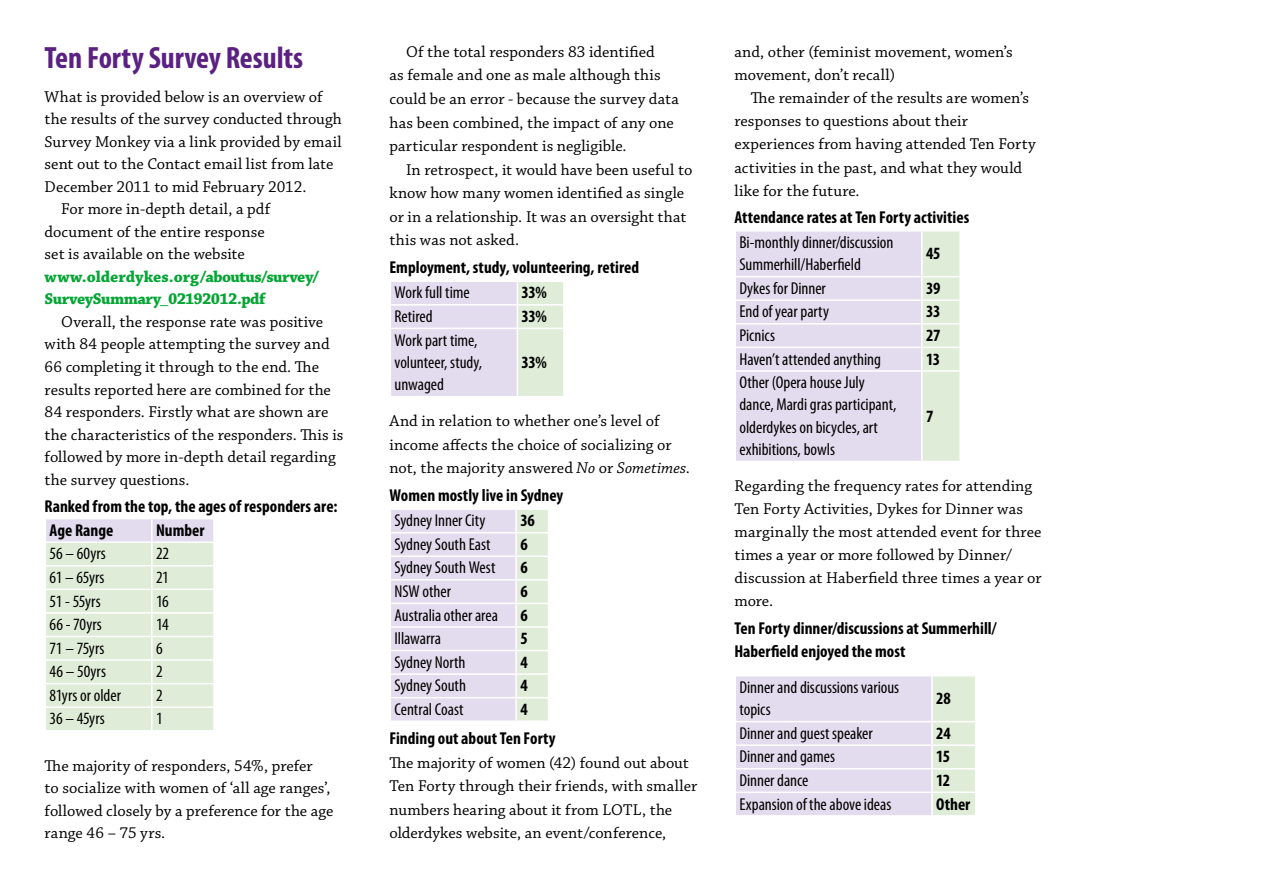
<style>
.page{position:relative;width:1263px;height:893px;background:#fff}
.page>*{position:absolute;margin:0;border:0;box-sizing:border-box;transform-origin:0 0}
.t1{font:700 condensed 30.9px "Myriad Pro";color:#5b2182}
.t2{font:condensed 17.25px/22.4px "Myriad Pro";letter-spacing:-.005em;color:#000}
.t3{font:700 condensed 17.25px/24.2px "Myriad Pro";color:#000}
.t4{font:16.5px/23.5px "Chaparral Pro";letter-spacing:.005em;color:#000}
.t5{font:700 16.5px/22.5px "Chaparral Pro";letter-spacing:-.03em;color:#05a535}
.s1{font-style:italic}
</style>
<div class="page">
<svg style="left:46px;top:519px;width:168px;height:211px;background:#e1ecdc"></svg>
<hr style="left:213px;top:708px;width:2px;height:22px;background:#fff">
<svg style="left:391px;top:282px;width:172px;height:114px;background:#e2e1e8"></svg>
<hr style="left:517px;top:329px;width:1px;height:67px;background:#fff">
<svg style="left:391px;top:510px;width:157px;height:211px;background:#e4e1ea"></svg>
<hr style="left:515px;top:698px;width:2px;height:22px;background:#fff">
<hr style="left:390px;top:720px;width:126px;height:2px;background:#fff">
<svg style="left:736px;top:231px;width:224px;height:230px;background:#e3dfeb"></svg>
<hr style="left:959px;top:348px;width:2px;height:22px;background:#fff">
<hr style="left:921px;top:372px;width:1px;height:89px;background:#fff">
<hr style="left:959px;top:372px;width:2px;height:89px;background:#fff">
<svg style="left:736px;top:676px;width:239px;height:139px;background:#e3e0eb"></svg>
<hr style="left:931px;top:676px;width:2px;height:45px;background:#fff">
<hr style="left:931px;top:722px;width:2px;height:22px;background:#fff">
<hr style="left:931px;top:746px;width:2px;height:22px;background:#fff">
<hr style="left:931px;top:769px;width:2px;height:23px;background:#fff">
<hr style="left:931px;top:793px;width:2px;height:22px;background:#fff">
<h1 class="t1" style="left:45px;top:38px;width:260px">Ten Forty Survey Results</h1>
<p class="t4" style="left:45px;top:85px;width:280px">What is provided below is an overview of</p>
<p class="t4" style="left:45px;top:108px;width:299px">the results of the survey conducted through</p>
<p class="t4" style="left:45px;top:130px;width:299px">Survey Monkey via a link provided by email</p>
<p class="t4" style="left:45px;top:153px;width:290px">sent out to the Contact email list from late</p>
<p class="t4" style="left:45px;top:175px;width:263px">December 2011 to mid February 2012.</p>
<p class="t4" style="left:61px;top:198px;width:211px">For more in-depth detail, a pdf</p>
<p class="t4" style="left:45px;top:220px;width:222px">document of the entire response</p>
<p class="t4" style="left:45px;top:243px;width:202px">set is available on the website</p>
<p class="t5" style="left:45px;top:266px;width:276px">www.olderdykes.org/aboutus/survey/<br>SurveySummary_02192012.pdf</p>
<p class="t4" style="left:45px;top:311px;width:300px;line-height:22.5px;text-indent:17px">Overall, the response rate was positive with 84 people attempting the survey and 66 completing it through to the end. The results reported here are combined for the 84 responders. Firstly what are shown are the characteristics of the responders. This is followed by more in-depth detail regarding the survey questions.</p>
<p class="t3" style="left:45px;top:493px;width:294px">Ranked from the top, the ages of responders are:<br>Age Range</p>
<p class="t3" style="left:156px;top:518px;width:50px">Number</p>
<p class="t2" style="left:50px;top:542px;width:58px">56 – 60yrs</p>
<p class="t2" style="left:156px;top:542px;width:15px">22</p>
<p class="t2" style="left:50px;top:566px;width:56px">61 – 65yrs</p>
<p class="t2" style="left:156px;top:566px;width:14px">21</p>
<p class="t2" style="left:50px;top:589px;width:53px">51 - 55yrs</p>
<p class="t2" style="left:156px;top:589px;width:14px">16</p>
<p class="t2" style="left:50px;top:613px;width:54px">66 - 70yrs</p>
<p class="t2" style="left:156px;top:613px;width:14px">14</p>
<p class="t2" style="left:50px;top:637px;width:56px">71 – 75yrs</p>
<p class="t2" style="left:156px;top:637px;width:8px">6</p>
<p class="t2" style="left:50px;top:660px;width:58px">46 – 50yrs</p>
<p class="t2" style="left:156px;top:660px;width:8px">2</p>
<p class="t2" style="left:50px;top:684px;width:73px">81yrs or older</p>
<p class="t2" style="left:156px;top:684px;width:8px">2</p>
<p class="t2" style="left:50px;top:707px;width:57px">36 – 45yrs</p>
<p class="t2" style="left:156px;top:707px;width:8px">1</p>
<p class="t4" style="left:45px;top:755px;width:290px;line-height:22.5px">The majority of responders, 54%, prefer<br>to socialize with women of ‘all age ranges’, followed closely by a preference for the age range 46 – 75 yrs.</p>
<p class="t4" style="left:390px;top:41px;width:291px;text-indent:16px">Of the total responders 83 identified<br>as female and one as male although this could be an error - because the survey data has been combined, the impact of any one particular respondent is negligible.</p>
<p class="t4" style="left:390px;top:158px;width:304px;text-indent:16px">In retrospect, it would have been useful to know how many women identified as single or in a relationship. It was an oversight that this was not asked.</p>
<p class="t3" style="left:390px;top:255px;width:251px">Employment, study, volunteering, retired</p>
<p class="t2" style="left:395px;top:281px;width:77px">Work full time</p>
<p class="t3" style="left:522px;top:280px;width:27px">33%</p>
<p class="t2" style="left:395px;top:305px;width:40px">Retired</p>
<p class="t3" style="left:522px;top:304px;width:27px">33%</p>
<p class="t2" style="left:395px;top:328px;width:89px">Work part time, volunteer, study, unwaged</p>
<p class="t3" style="left:522px;top:350px;width:27px">33%</p>
<p class="t4" style="left:390px;top:410px;width:302px">And in relation to whether one’s level of income affects the choice of socializing or not, the majority answered <span class="s1">No</span> or <span class="s1">Sometimes</span>.</p>
<p class="t3" style="left:390px;top:483px;width:175px">Women mostly live in Sydney</p>
<p class="t2" style="left:395px;top:509px;width:92px">Sydney Inner City</p>
<p class="t3" style="left:520px;top:508px;width:16px">36</p>
<p class="t2" style="left:395px;top:533px;width:98px">Sydney South East</p>
<p class="t3" style="left:520px;top:532px;width:9px">6</p>
<p class="t2" style="left:395px;top:556px;width:102px">Sydney South West</p>
<p class="t3" style="left:520px;top:555px;width:9px">6</p>
<p class="t2" style="left:395px;top:580px;width:58px">NSW other</p>
<p class="t3" style="left:520px;top:579px;width:9px">6</p>
<p class="t2" style="left:395px;top:603px;width:105px">Australia other area</p>
<p class="t3" style="left:520px;top:602px;width:9px">6</p>
<p class="t2" style="left:395px;top:627px;width:48px">Illawarra</p>
<p class="t3" style="left:520px;top:626px;width:9px">5</p>
<p class="t2" style="left:395px;top:651px;width:72px">Sydney North</p>
<p class="t3" style="left:520px;top:649px;width:9px">4</p>
<p class="t2" style="left:395px;top:674px;width:73px">Sydney South</p>
<p class="t3" style="left:520px;top:673px;width:9px">4</p>
<p class="t2" style="left:395px;top:698px;width:70px">Central Coast</p>
<p class="t3" style="left:390px;top:694px;width:168px;line-height:29.1px;text-indent:131px">4<br>Finding out about Ten Forty</p>
<p class="t4" style="left:390px;top:751px;width:309px">The majority of women (42) found out about Ten Forty through their friends, with smaller numbers hearing about it from LOTL, the olderdykes website, an event/conference,</p>
<p class="t4" style="left:734px;top:41px;width:280px;line-height:23.1px">and, other (feminist movement, women’s movement, don’t recall)</p>
<p class="t4" style="left:734px;top:87px;width:303px;line-height:23.1px;text-indent:16px">The remainder of the results are women’s responses to questions about their experiences from having attended Ten Forty activities in the past, and what they would like for the future.</p>
<p class="t3" style="left:734px;top:205px;width:236px">Attendance rates at Ten Forty activities</p>
<p class="t2" style="left:739px;top:231px;width:156px">Bi-monthly dinner/discussion<br>Summerhill/Haberfield</p>
<p class="t3" style="left:926px;top:241px;width:16px">45</p>
<p class="t2" style="left:739px;top:277px;width:88px">Dykes for Dinner</p>
<p class="t3" style="left:926px;top:276px;width:16px">39</p>
<p class="t2" style="left:739px;top:300px;width:91px">End of year party</p>
<p class="t3" style="left:926px;top:299px;width:16px">33</p>
<p class="t2" style="left:739px;top:324px;width:37px">Picnics</p>
<p class="t3" style="left:926px;top:323px;width:16px">27</p>
<p class="t2" style="left:739px;top:347px;width:143px">Haven’t attended anything</p>
<p class="t3" style="left:926px;top:346px;width:15px">13</p>
<p class="t2" style="left:739px;top:371px;width:158px">Other (Opera house July dance, Mardi gras participant, olderdykes on bicycles, art exhibitions, bowls</p>
<p class="t3" style="left:926px;top:403px;width:9px">7</p>
<p class="t4" style="left:734px;top:474px;width:309px;line-height:23.1px">Regarding the frequency rates for attending Ten Forty Activities, Dykes for Dinner was marginally the most attended event for three times a year or more followed by Dinner/ discussion at Haberfield three times a year or more.</p>
<p class="t3" style="left:734px;top:616px;width:264px;line-height:23.2px">Ten Forty dinner/discussions at Summerhill/<br>Haberfield enjoyed the most</p>
<p class="t2" style="left:739px;top:676px;width:161px">Dinner and discussions various topics</p>
<p class="t3" style="left:936px;top:686px;width:16px">28</p>
<p class="t2" style="left:739px;top:722px;width:135px">Dinner and guest speaker</p>
<p class="t3" style="left:936px;top:721px;width:16px">24</p>
<p class="t2" style="left:739px;top:745px;width:97px">Dinner and games</p>
<p class="t3" style="left:936px;top:744px;width:15px">15</p>
<p class="t2" style="left:739px;top:769px;width:71px">Dinner dance</p>
<p class="t3" style="left:936px;top:768px;width:15px">12</p>
<p class="t2" style="left:739px;top:792px;width:153px">Expansion of the above ideas</p>
<p class="t3" style="left:936px;top:791px;width:36px">Other</p>
</div>
